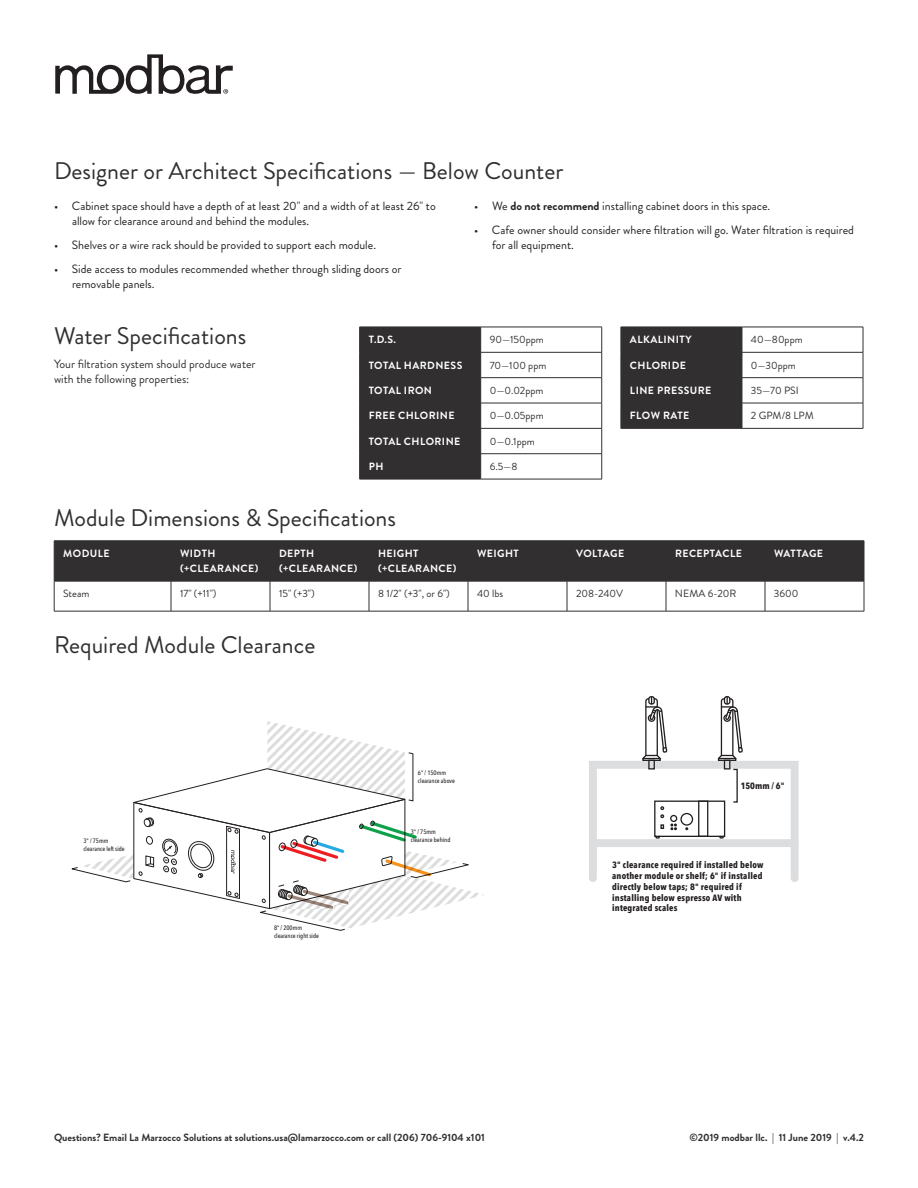
<style>
.page{position:relative;width:918px;height:1188px;background:#fff}
.page>*{position:absolute;margin:0;border:0;box-sizing:border-box;transform-origin:0 0}
.t1{font:24px "Brandon Grotesque";color:#312f30}
.t2{font:12px/15px "Brandon Grotesque";color:#231f20}
.t3{font:12px/15px "Brandon Grotesque";color:#312f30}
.t4{font:700 10.5px/15px "Brandon Grotesque";letter-spacing:.04em;color:#fff}
.t5{font:10.5px "Brandon Grotesque";color:#312f30}
.t6{font:700 10.5px "Brandon Grotesque";color:#312f30}
.t7{font:700 10.5px "Brandon Grotesque";letter-spacing:.02em;color:#fff}
.t8{font:700 9.15px/10.9px "Avenir Next Condensed";letter-spacing:.02em;color:#231f20}
.t9{font:500 6.45px/8.1px "Avenir Next Condensed";color:#231f20}
.s1{color:#312f30}
.s2{font-weight:700}
</style>
<div class="page">
<svg style="left:55px;top:54px;width:178px;height:40px"></svg>
<div style="left:55px;top:542px;width:809px;height:39px;background:#312f30"></div>
<hr style="left:270px;top:541px;width:1px;height:40px;background:#312f30">
<hr style="left:369px;top:541px;width:1px;height:40px;background:#312f30">
<hr style="left:468px;top:541px;width:1px;height:40px;background:#312f30">
<hr style="left:567px;top:541px;width:1px;height:40px;background:#312f30">
<hr style="left:666px;top:541px;width:1px;height:40px;background:#312f30">
<hr style="left:765px;top:541px;width:1px;height:40px;background:#312f30">
<hr style="left:270px;top:581px;width:1px;height:30px;background:#312f30">
<hr style="left:369px;top:581px;width:1px;height:30px;background:#312f30">
<hr style="left:468px;top:581px;width:1px;height:30px;background:#312f30">
<hr style="left:567px;top:581px;width:1px;height:30px;background:#312f30">
<hr style="left:666px;top:581px;width:1px;height:30px;background:#312f30">
<hr style="left:765px;top:581px;width:1px;height:30px;background:#312f30">
<hr style="left:54px;top:611px;width:117px;height:1px;background:#312f30">
<hr style="left:171px;top:611px;width:99px;height:1px;background:#312f30">
<hr style="left:270px;top:611px;width:99px;height:1px;background:#312f30">
<hr style="left:369px;top:611px;width:99px;height:1px;background:#312f30">
<hr style="left:468px;top:611px;width:99px;height:1px;background:#312f30">
<hr style="left:567px;top:611px;width:99px;height:1px;background:#312f30">
<hr style="left:666px;top:611px;width:99px;height:1px;background:#312f30">
<hr style="left:765px;top:611px;width:99px;height:1px;background:#312f30">
<hr style="left:171px;top:541px;width:1px;height:40px;background:#312f30">
<hr style="left:54px;top:541px;width:117px;height:1px;background:#312f30">
<hr style="left:54px;top:541px;width:1px;height:40px;background:#312f30">
<hr style="left:171px;top:541px;width:99px;height:1px;background:#312f30">
<hr style="left:270px;top:541px;width:99px;height:1px;background:#312f30">
<hr style="left:369px;top:541px;width:99px;height:1px;background:#312f30">
<hr style="left:468px;top:541px;width:99px;height:1px;background:#312f30">
<hr style="left:567px;top:541px;width:99px;height:1px;background:#312f30">
<hr style="left:666px;top:541px;width:99px;height:1px;background:#312f30">
<hr style="left:765px;top:541px;width:99px;height:1px;background:#312f30">
<hr style="left:864px;top:541px;width:1px;height:40px;background:#312f30">
<hr style="left:171px;top:581px;width:99px;height:1px;background:#312f30">
<hr style="left:270px;top:581px;width:99px;height:1px;background:#312f30">
<hr style="left:369px;top:581px;width:99px;height:1px;background:#312f30">
<hr style="left:468px;top:581px;width:99px;height:1px;background:#312f30">
<hr style="left:567px;top:581px;width:99px;height:1px;background:#312f30">
<hr style="left:666px;top:581px;width:99px;height:1px;background:#312f30">
<hr style="left:765px;top:581px;width:99px;height:1px;background:#312f30">
<hr style="left:864px;top:581px;width:1px;height:30px;background:#312f30">
<hr style="left:54px;top:581px;width:117px;height:1px;background:#312f30">
<hr style="left:54px;top:581px;width:1px;height:30px;background:#312f30">
<hr style="left:171px;top:581px;width:1px;height:30px;background:#312f30">
<hr style="left:481px;top:377px;width:121px;height:1px;background:#312f30">
<hr style="left:481px;top:403px;width:121px;height:1px;background:#312f30">
<hr style="left:481px;top:428px;width:121px;height:1px;background:#312f30">
<hr style="left:481px;top:453px;width:121px;height:1px;background:#312f30">
<hr style="left:481px;top:352px;width:121px;height:1px;background:#312f30">
<hr style="left:481px;top:479px;width:121px;height:1px;background:#312f30">
<hr style="left:359px;top:479px;width:122px;height:1px;background:#312f30">
<hr style="left:481px;top:327px;width:121px;height:1px;background:#312f30">
<div style="left:359px;top:327px;width:122px;height:152px;background:#312f30"></div>
<svg style="left:601px;top:327px;width:1px;height:152px"></svg>
<hr style="left:742px;top:327px;width:121px;height:1px;background:#312f30">
<hr style="left:742px;top:352px;width:121px;height:1px;background:#312f30">
<hr style="left:742px;top:377px;width:121px;height:1px;background:#312f30">
<hr style="left:742px;top:403px;width:121px;height:1px;background:#312f30">
<hr style="left:621px;top:428px;width:121px;height:1px;background:#312f30">
<div style="left:621px;top:327px;width:122px;height:101px;background:#312f30"></div>
<svg style="left:863px;top:327px;width:1px;height:101px"></svg>
<hr style="left:742px;top:428px;width:121px;height:1px;background:#312f30">
<div style="left:593px;top:839px;width:202px;height:8px;background:#dcdddf"></div>
<div style="left:589px;top:761px;width:210px;height:121px;border:8px solid #dcdddf"></div>
<div style="left:733px;top:769px;width:5px;height:34px;border:1px solid #231f20"></div>
<div style="left:654px;top:801px;width:71px;height:36px;border:1px solid #231f20"></div>
<svg style="left:655px;top:835px;width:6px;height:4px"></svg>
<svg style="left:719px;top:835px;width:5px;height:4px"></svg>
<svg style="left:660px;top:806px;width:4px;height:12px"></svg>
<div style="left:670px;top:815px;width:7px;height:7px;border:1px solid #231f20;border-radius:50%"></div>
<div style="left:680px;top:813px;width:13px;height:13px;border:1px solid #231f20;border-radius:50%"></div>
<svg style="left:670px;top:824px;width:7px;height:6px"></svg>
<div style="left:698px;top:801px;width:10px;height:36px;border:1px solid #231f20"></div>
<svg style="left:660px;top:824px;width:4px;height:5px"></svg>
<div style="left:648px;top:696px;width:7px;height:9px;border:1px solid #231f20;border-radius:2px"></div>
<svg style="left:642px;top:697px;width:26px;height:65px"></svg>
<div style="left:648px;top:760px;width:7px;height:10px;border:1px solid #231f20"></div>
<div style="left:724px;top:696px;width:6px;height:9px;border:1px solid #231f20;border-radius:2px"></div>
<svg style="left:717px;top:697px;width:27px;height:65px"></svg>
<div style="left:724px;top:760px;width:6px;height:10px;border:1px solid #231f20"></div>
<svg style="left:71px;top:721px;width:414px;height:210px"></svg>
<h1 class="t1" style="left:54px;top:162px;width:511px">Designer or Architect Specifications — Below Counter</h1>
<p class="t2" style="left:72px;top:200px;width:365px;text-indent:-18px">• Cabinet space should have a depth of at least 20<span class="s1">"</span> and a width of at least 26<span class="s1">"</span> to allow for clearance around and behind the modules.</p>
<p class="t2" style="left:54px;top:239px;width:324px">• Shelves or a wire rack should be provided to support each module.</p>
<p class="t2" style="left:72px;top:263px;width:331px;text-indent:-18px">• Side access to modules recommended whether through sliding doors or removable panels.</p>
<p class="t2" style="left:474px;top:200px;width:298px">• We <span class="s2">do not recommend</span> installing cabinet doors in this space.</p>
<p class="t2" style="left:492px;top:224px;width:364px;text-indent:-18px">• Cafe owner should consider where filtration will go. Water filtration is required for all equipment.</p>
<h1 class="t1" style="left:54px;top:327px;width:194px">Water Specifications</h1>
<p class="t3" style="left:54px;top:358px;width:203px">Your filtration system should produce water with the following properties:</p>
<p class="t4" style="left:369px;top:333px;width:29px">T.D.S.</p>
<p class="t5" style="left:490px;top:336px;width:56px">90—150ppm</p>
<p class="t4" style="left:369px;top:359px;width:95px">TOTAL HARDNESS</p>
<p class="t5" style="left:490px;top:361px;width:58px">70—100 ppm</p>
<p class="t4" style="left:369px;top:384px;width:65px">TOTAL IRON</p>
<p class="t5" style="left:490px;top:387px;width:55px">0—0.02ppm</p>
<p class="t4" style="left:369px;top:409px;width:87px">FREE CHLORINE</p>
<p class="t5" style="left:490px;top:412px;width:56px">0—0.05ppm</p>
<p class="t4" style="left:369px;top:435px;width:93px">TOTAL CHLORINE</p>
<p class="t5" style="left:490px;top:437px;width:47px">0—0.1ppm</p>
<p class="t4" style="left:369px;top:460px;width:16px">PH</p>
<p class="t5" style="left:490px;top:463px;width:29px">6.5—8</p>
<p class="t4" style="left:630px;top:333px;width:63px">ALKALINITY</p>
<p class="t5" style="left:751px;top:336px;width:53px">40—80ppm</p>
<p class="t4" style="left:630px;top:359px;width:58px">CHLORIDE</p>
<p class="t5" style="left:751px;top:361px;width:46px">0—30ppm</p>
<p class="t4" style="left:630px;top:384px;width:83px">LINE PRESSURE</p>
<p class="t5" style="left:751px;top:387px;width:49px">35—70 PSI</p>
<p class="t4" style="left:630px;top:409px;width:61px">FLOW RATE</p>
<p class="t5" style="left:751px;top:412px;width:64px">2 GPM/8 LPM</p>
<h1 class="t1" style="left:54px;top:509px;width:344px">Module Dimensions &amp; Specifications</h1>
<p class="t4" style="left:63px;top:547px;width:48px">MODULE</p>
<p class="t4" style="left:180px;top:547px;width:80px">WIDTH (+CLEARANCE)</p>
<p class="t4" style="left:279px;top:547px;width:80px">DEPTH (+CLEARANCE)</p>
<p class="t4" style="left:378px;top:547px;width:80px">HEIGHT (+CLEARANCE)</p>
<p class="t4" style="left:477px;top:547px;width:43px">WEIGHT</p>
<p class="t4" style="left:576px;top:547px;width:50px">VOLTAGE</p>
<p class="t4" style="left:675px;top:547px;width:68px">RECEPTACLE</p>
<p class="t7" style="left:774px;top:549px;width:51px">WATTAGE</p>
<p class="t5" style="left:63px;top:590px;width:28px">Steam</p>
<p class="t5" style="left:180px;top:590px;width:38px">17" (+11")</p>
<p class="t5" style="left:279px;top:590px;width:37px">15" (+3")</p>
<p class="t5" style="left:378px;top:590px;width:73px">8 1/2" (+3", or 6")</p>
<p class="t5" style="left:477px;top:590px;width:28px">40 lbs</p>
<p class="t5" style="left:576px;top:590px;width:49px">208-240V</p>
<p class="t5" style="left:675px;top:590px;width:63px">NEMA 6-20R</p>
<p class="t5" style="left:774px;top:590px;width:26px">3600</p>
<h1 class="t1" style="left:54px;top:636px;width:263px">Required Module Clearance</h1>
<p class="t9" style="left:418px;top:769px;width:38px">6" / 150mm clearance above</p>
<p class="t9" style="left:411px;top:829px;width:26px">3" / 75mm</p>
<p class="t9" style="left:83px;top:837px;width:26px">3" / 75mm</p>
<p class="t9" style="left:411px;top:837px;width:41px">clearance behind</p>
<p class="t9" style="left:83px;top:845px;width:43px">clearance left side</p>
<p class="t9" style="left:274px;top:925px;width:47px">8" / 200mm clearance right side</p>
<p class="t8" style="left:741px;top:781px;width:45px">150mm / 6"</p>
<p class="t8" style="left:612px;top:860px;width:153px">3" clearance required if installed below another module or shelf; 6" if installed directly below taps; 8" required if installing below espresso AV with integrated scales</p>
<p class="t6" style="left:54px;top:1133px;width:433px">Questions? Email La Marzocco Solutions at solutions.usa@lamarzocco.com or call (206) 706-9104 x101</p>
<p class="t6" style="left:689px;top:1133px;width:176px">©2019 modbar llc. | 11 June 2019 | v.4.2</p>
</div>
